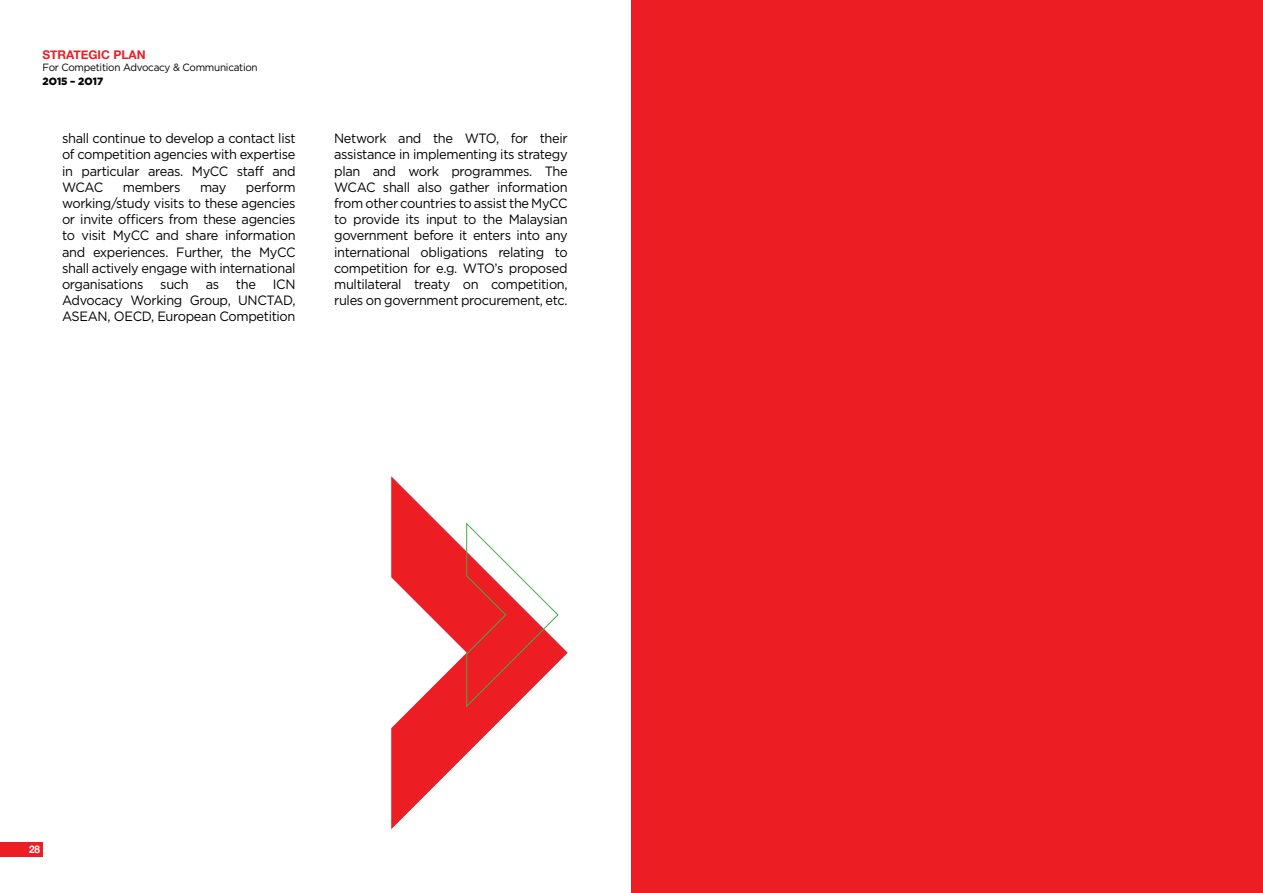
<style>
.page{position:relative;width:1263px;height:893px;background:#fff}
.page>*{position:absolute;margin:0;border:0;box-sizing:border-box;transform-origin:0 0}
.t1{font:13.5px/16.2px "Gotham";letter-spacing:-.025em;color:#000;text-align:justify;scale:.95 1}
.t2{font:700 12px "Helvetica Neue";color:#ed1d24}
.t3{font:10.5px "Gotham";letter-spacing:-.025em;color:#000;scale:.95 1}
.t4{font:900 10.5px "Gotham";color:#000;scale:.95 1}
.t5{font:700 10.5px "Helvetica Neue";color:#fff;scale:.95 1}
</style>
<div class="page">
<svg style="left:391px;top:476px;width:177px;height:353px"></svg>
<svg style="left:466px;top:522px;width:93px;height:185px"></svg>
<div style="left:631px;top:0;width:632px;height:893px;background:#ed1d24"></div>
<div style="left:0;top:843px;width:43px;height:14px;background:#ed1d24"></div>
<p class="t2" style="left:43px;top:47px;width:105px">STRATEGIC PLAN</p>
<p class="t3" style="left:43px;top:62px;width:228px">For Competition Advocacy &amp; Communication</p>
<p class="t4" style="left:43px;top:75px;width:65px">2O15 – 2O17</p>
<p class="t1" style="left:62px;top:130px;width:247px">shall continue to develop a contact list of competition agencies with expertise in particular areas. MyCC staff and WCAC</p>
<p class="t1" style="left:62px;top:179px;width:247px;text-indent:184px">perform working/study visits to these agencies or invite officers from these agencies to visit MyCC and share information and experiences. Further, the MyCC shall actively engage with international organisations such as the ICN Advocacy Working Group, UNCTAD, ASEAN, OECD, European Competition</p>
<p class="t1" style="left:123px;top:179px;width:62px">members</p>
<p class="t1" style="left:200px;top:179px;width:29px">may</p>
<p class="t1" style="left:334px;top:130px;width:247px">Network and the WTO, for their assistance in implementing its strategy plan and work programmes. The WCAC shall also gather information from other countries to assist the MyCC to provide its input to the Malaysian government before it enters into any international obligations relating to competition for e.g. WTO’s proposed multilateral treaty on competition, rules on government procurement, etc.</p>
<p class="t5" style="left:29px;top:843px;width:13px">28</p>
</div>
